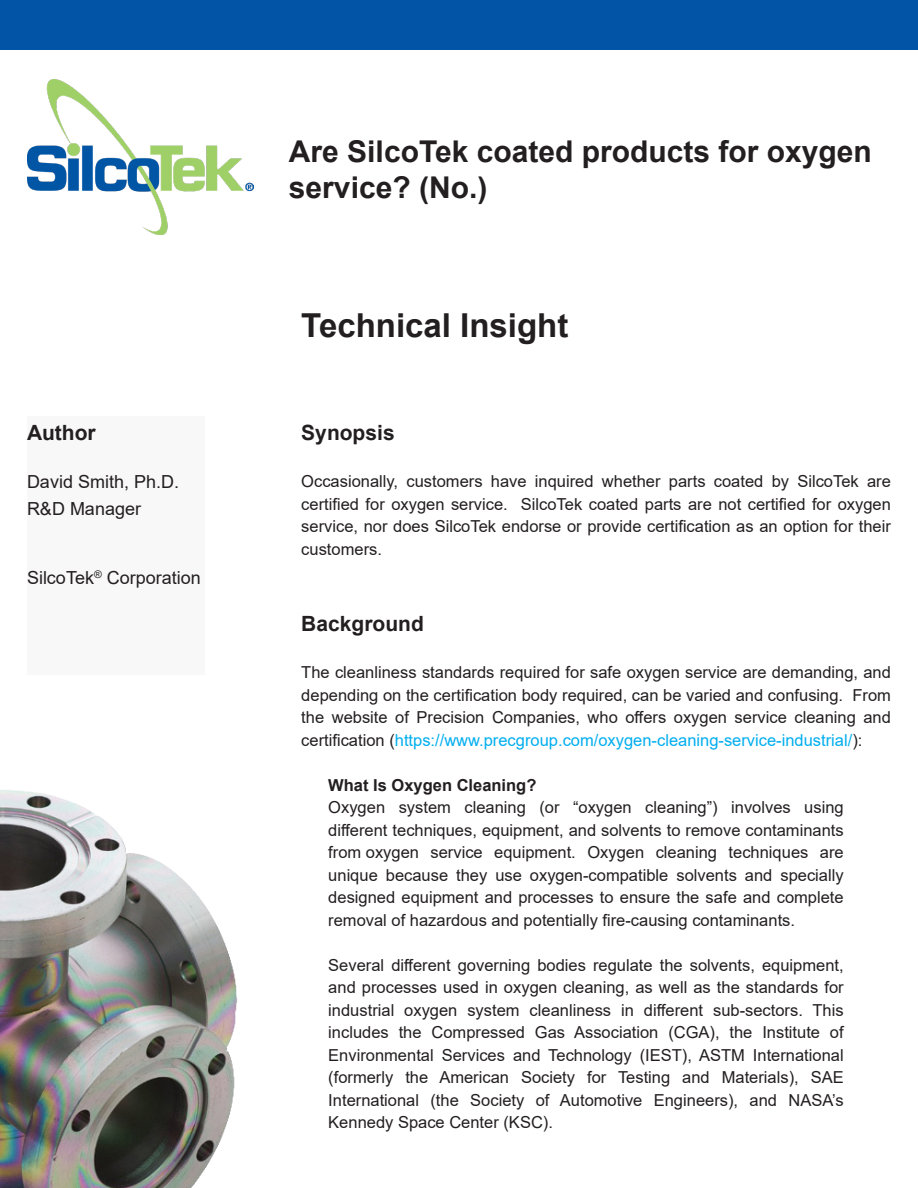
<style>
.page{position:relative;width:918px;height:1188px;background:#fff}
.page>*{position:absolute;margin:0;border:0;box-sizing:border-box;transform-origin:0 0}
.t1{font:700 33px "Arial";color:#231f20}
.t2{font:700 30px/36px "Arial";color:#231f20}
.t3{font:700 21px "Arial";color:#231f20}
.t4{font:18px "Arial";color:#231f20}
.t5{font:16.5px/22.5px "Arial";color:#231f20;text-align:justify}
.t6{font:700 16.5px "Arial";color:#231f20}
.s1{color:#00aeef}
</style>
<div class="page">
<div style="left:27px;top:417px;width:177px;height:258px;background:#f8f8f8"></div>
<div style="left:0;top:0;width:918px;height:50px;background:#0154a6"></div>
<img style="left:27px;top:80px;width:226px;height:154px">
<img style="left:0;top:790px;width:237px;height:398px">
<p class="t3" style="left:27px;top:418px;width:70px">Author</p>
<p class="t4" style="left:27px;top:470px;width:154px">David Smith, Ph.D.</p>
<p class="t4" style="left:27px;top:497px;width:116px">R&amp;D Manager</p>
<p class="t4" style="left:27px;top:565px;width:175px">SilcoTek<sup>®</sup> Corporation</p>
<p class="t2" style="left:289px;top:134px;width:584px">Are SilcoTek coated products for oxygen service? (No.)</p>
<p class="t1" style="left:301px;top:302px;width:269px">Technical Insight</p>
<p class="t3" style="left:301px;top:418px;width:95px">Synopsis</p>
<p class="t5" style="left:301px;top:470px;width:591px">Occasionally, customers have inquired whether parts coated by SilcoTek are certified for oxygen service. SilcoTek coated parts are not certified for oxygen service, nor does SilcoTek endorse or provide certification as an option for their customers.</p>
<p class="t3" style="left:301px;top:608px;width:124px">Background</p>
<p class="t5" style="left:301px;top:661px;width:591px">The cleanliness standards required for safe oxygen service are demanding, and depending on the certification body required, can be varied and confusing. From the website of Precision Companies, who offers oxygen service cleaning and certification (<span class="s1">https://www.precgroup.com/oxygen-cleaning-service-industrial/</span>):</p>
<p class="t6" style="left:328px;top:773px;width:210px">What Is Oxygen Cleaning?</p>
<p class="t5" style="left:328px;top:796px;width:517px">Oxygen system cleaning (or “oxygen cleaning”) involves using different techniques, equipment, and solvents to remove contaminants from oxygen service equipment. Oxygen cleaning techniques are unique because they use oxygen-compatible solvents and specially designed equipment and processes to ensure the safe and complete removal of hazardous and potentially fire-causing contaminants.</p>
<p class="t5" style="left:328px;top:954px;width:517px">Several different governing bodies regulate the solvents, equipment, and processes used in oxygen cleaning, as well as the standards for industrial oxygen system cleanliness in different sub-sectors. This includes the Compressed Gas Association (CGA), the Institute of Environmental Services and Technology (IEST), ASTM International (formerly the American Society for Testing and Materials), SAE International (the Society of Automotive Engineers), and NASA’s Kennedy Space Center (KSC).</p>
</div>
